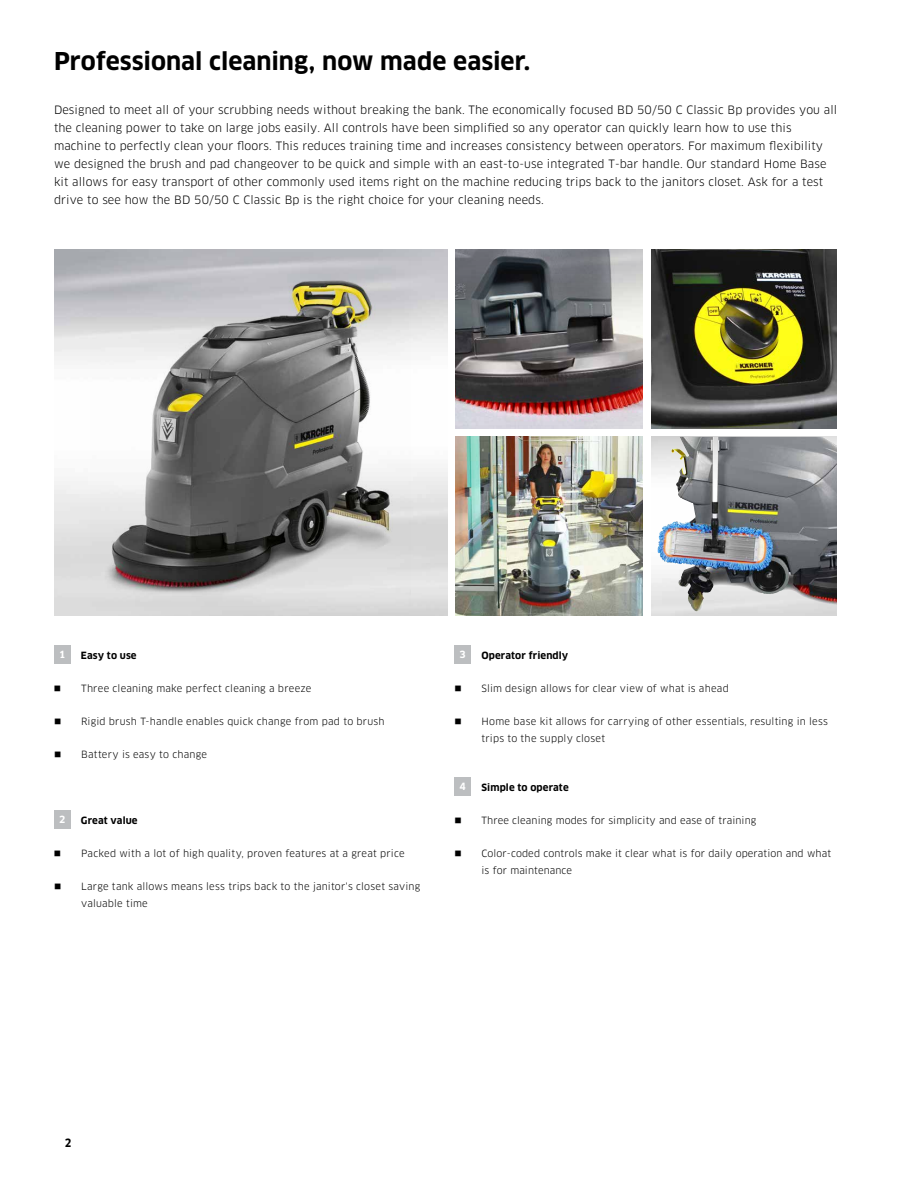
<style>
.page{position:relative;width:918px;height:1188px;background:#fff}
.page>*{position:absolute;margin:0;border:0;box-sizing:border-box;transform-origin:0 0}
.t1{font:700 24px "Clan Pro";color:#000}
.t2{font:11.25px/18px "Clan Pro";letter-spacing:.01em;color:#000}
.t3{font:700 11.25px "Clan Pro Narr";color:#000}
.t4{font:9.75px/16.5px "Clan Pro";letter-spacing:.015em;color:#000}
.t5{font:700 9.75px "Clan Pro";letter-spacing:.01em;color:#000}
.t6{font:700 9.75px "Clan Pro";color:#fff}
</style>
<div class="page">
<img style="left:651px;top:250px;width:186px;height:178px">
<img style="left:651px;top:437px;width:186px;height:179px">
<div style="left:54px;top:645px;width:17px;height:19px;background:#bcbec0"></div>
<div style="left:54px;top:810px;width:17px;height:19px;background:#bcbec0"></div>
<div style="left:454px;top:645px;width:17px;height:19px;background:#bcbec0"></div>
<div style="left:454px;top:777px;width:17px;height:19px;background:#bcbec0"></div>
<svg style="left:456px;top:250px;width:187px;height:178px"></svg>
<img style="left:456px;top:437px;width:187px;height:179px">
<img style="left:673px;top:437px;width:45px;height:88px">
<img style="left:90px;top:259px;width:321px;height:347px">
<img style="left:112px;top:281px;width:219px;height:298px">
<h1 class="t1" style="left:54px;top:47px;width:478px">Professional cleaning, now made easier.</h1>
<p class="t2" style="left:54px;top:101px;width:785px">Designed to meet all of your scrubbing needs without breaking the bank. The economically focused BD 50/50 C Classic Bp provides you all the cleaning power to take on large jobs easily. All controls have been simplified so any operator can quickly learn how to use this machine to perfectly clean your floors. This reduces training time and increases consistency between operators. For maximum flexibility we designed the brush and pad changeover to be quick and simple with an east-to-use integrated T-bar handle. Our standard Home Base kit allows for easy transport of other commonly used items right on the machine reducing trips back to the janitors closet. Ask for a test drive to see how the BD 50/50 C Classic Bp is the right choice for your cleaning needs.</p>
<p class="t6" style="left:59px;top:648px;width:8px">1</p>
<p class="t5" style="left:81px;top:650px;width:57px">Easy to use</p>
<p class="t4" style="left:54px;top:680px;width:259px">■ Three cleaning make perfect cleaning a breeze</p>
<p class="t4" style="left:54px;top:713px;width:332px">■ Rigid brush T-handle enables quick change from pad to brush</p>
<p class="t4" style="left:54px;top:746px;width:155px">■ Battery is easy to change</p>
<p class="t6" style="left:59px;top:813px;width:8px">2</p>
<p class="t5" style="left:81px;top:815px;width:58px">Great value</p>
<p class="t4" style="left:54px;top:845px;width:352px">■ Packed with a lot of high quality, proven features at a great price</p>
<p class="t4" style="left:81px;top:878px;width:341px;text-indent:-27px">■ Large tank allows means less trips back to the janitor's closet saving valuable time</p>
<p class="t6" style="left:460px;top:648px;width:8px">3</p>
<p class="t5" style="left:481px;top:650px;width:88px">Operator friendly</p>
<p class="t4" style="left:454px;top:680px;width:276px">■ Slim design allows for clear view of what is ahead</p>
<p class="t4" style="left:482px;top:713px;width:348px;text-indent:-27px">■ Home base kit allows for carrying of other essentials, resulting in less trips to the supply closet</p>
<p class="t6" style="left:460px;top:780px;width:8px">4</p>
<p class="t5" style="left:481px;top:782px;width:89px">Simple to operate</p>
<p class="t4" style="left:454px;top:812px;width:303px">■ Three cleaning modes for simplicity and ease of training</p>
<p class="t4" style="left:482px;top:845px;width:351px;text-indent:-27px">■ Color-coded controls make it clear what is for daily operation and what is for maintenance</p>
<p class="t3" style="left:65px;top:1137px;width:8px">2</p>
</div>
